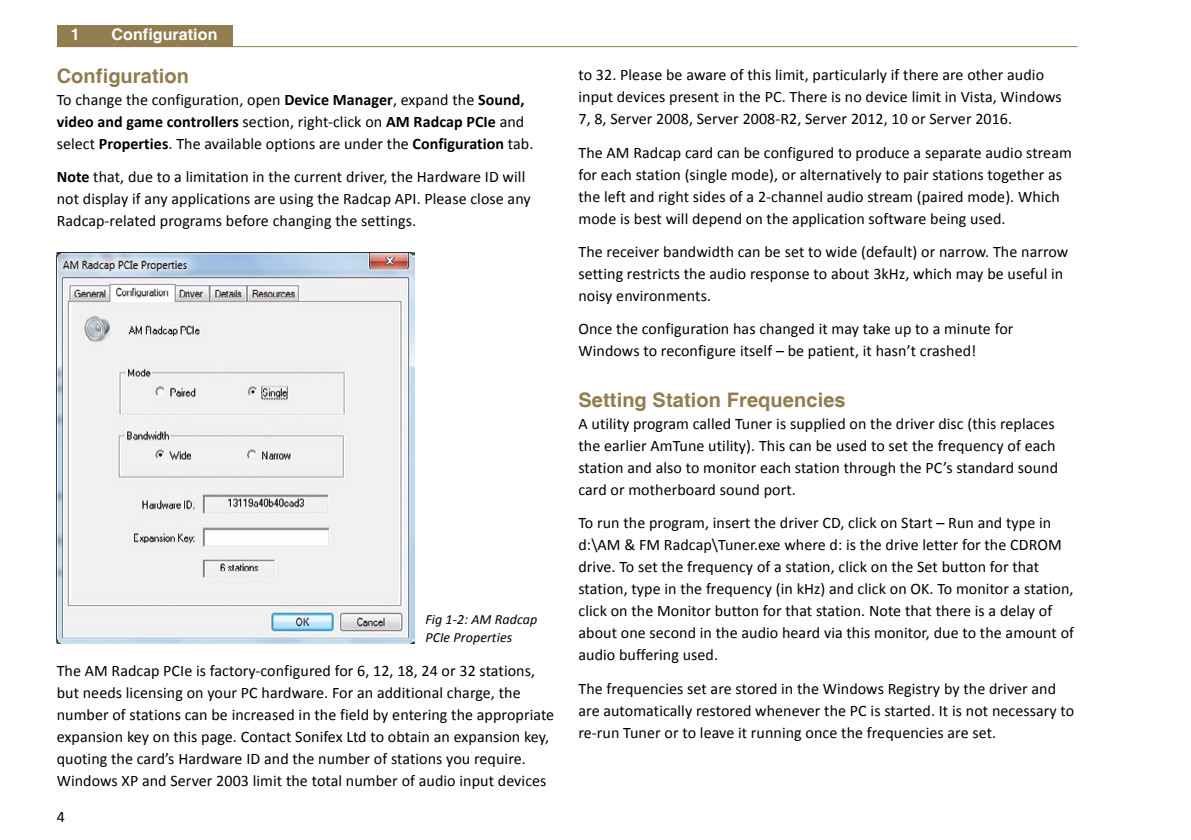
<style>
.page{position:relative;width:1191px;height:840px;background:#fff}
.page>*{position:absolute;margin:0;border:0;box-sizing:border-box;transform-origin:0 0}
.t1{font:700 20px "Helvetica";letter-spacing:.005em;color:#927c50}
.t2{font:16px/22px "Calibri";letter-spacing:.005em;color:#000}
.t3{font:700 16px "Helvetica";letter-spacing:.005em;color:#fff}
.t4{font:italic 14px/18px "Calibri";letter-spacing:.005em;color:#000}
.s1{font-weight:700}
</style>
<div class="page">
<div style="left:57px;top:25px;width:175px;height:22px;background:#927c50"></div>
<hr style="left:57px;top:46px;width:1020px;height:1px;background:#927c50">
<img style="left:57px;top:252px;width:358px;height:391px">
<p class="t3" style="left:71px;top:25px;width:10px">1</p>
<p class="t3" style="left:112px;top:25px;width:107px">Configuration</p>
<p class="t1" style="left:57px;top:63px;width:134px">Configuration</p>
<p class="t2" style="left:57px;top:88px;width:478px">To change the configuration, open <span class="s1">Device Manager</span>, expand the <span class="s1">Sound, video and game controllers</span> section, right-click on <span class="s1">AM Radcap PCIe</span> and select <span class="s1">Properties</span>. The available options are under the <span class="s1">Configuration</span> tab.</p>
<p class="t2" style="left:57px;top:166px;width:475px"><span class="s1">Note</span> that, due to a limitation in the current driver, the Hardware ID will not display if any applications are using the Radcap API. Please close any<br>Radcap-related programs before changing the settings.</p>
<p class="t4" style="left:425px;top:610px;width:113px">Fig 1-2: AM Radcap<br>PCIe Properties</p>
<p class="t2" style="left:57px;top:659px;width:499px">The AM Radcap PCIe is factory-configured for 6, 12, 18, 24 or 32 stations, but needs licensing on your PC hardware. For an additional charge, the number of stations can be increased in the field by entering the appropriate expansion key on this page. Contact Sonifex Ltd to obtain an expansion key, quoting the card’s Hardware ID and the number of stations you require.<br>Windows XP and Server 2003 limit the total number of audio input devices</p>
<p class="t2" style="left:57px;top:805px;width:10px">4</p>
<p class="t2" style="left:578px;top:64px;width:485px">to 32. Please be aware of this limit, particularly if there are other audio input devices present in the PC. There is no device limit in Vista, Windows<br>7, 8, Server 2008, Server 2008-R2, Server 2012, 10 or Server 2016.</p>
<p class="t2" style="left:578px;top:141px;width:495px">The AM Radcap card can be configured to produce a separate audio stream for each station (single mode), or alternatively to pair stations together as the left and right sides of a 2-channel audio stream (paired mode). Which mode is best will depend on the application software being used.</p>
<p class="t2" style="left:578px;top:240px;width:491px">The receiver bandwidth can be set to wide (default) or narrow. The narrow setting restricts the audio response to about 3kHz, which may be useful in noisy environments.</p>
<p class="t2" style="left:578px;top:318px;width:436px">Once the configuration has changed it may take up to a minute for<br>Windows to reconfigure itself – be patient, it hasn’t crashed!</p>
<p class="t1" style="left:578px;top:387px;width:269px">Setting Station Frequencies</p>
<p class="t2" style="left:578px;top:412px;width:481px">A utility program called Tuner is supplied on the driver disc (this replaces the earlier AmTune utility). This can be used to set the frequency of each station and also to monitor each station through the PC’s standard sound card or motherboard sound port.</p>
<p class="t2" style="left:578px;top:511px;width:497px">To run the program, insert the driver CD, click on Start – Run and type in d:\AM &amp; FM Radcap\Tuner.exe where d: is the drive letter for the CDROM drive. To set the frequency of a station, click on the Set button for that station, type in the frequency (in kHz) and click on OK. To monitor a station, click on the Monitor button for that station. Note that there is a delay of about one second in the audio heard via this monitor, due to the amount of audio buffering used.</p>
<p class="t2" style="left:578px;top:677px;width:497px">The frequencies set are stored in the Windows Registry by the driver and are automatically restored whenever the PC is started. It is not necessary to re-run Tuner or to leave it running once the frequencies are set.</p>
</div>
